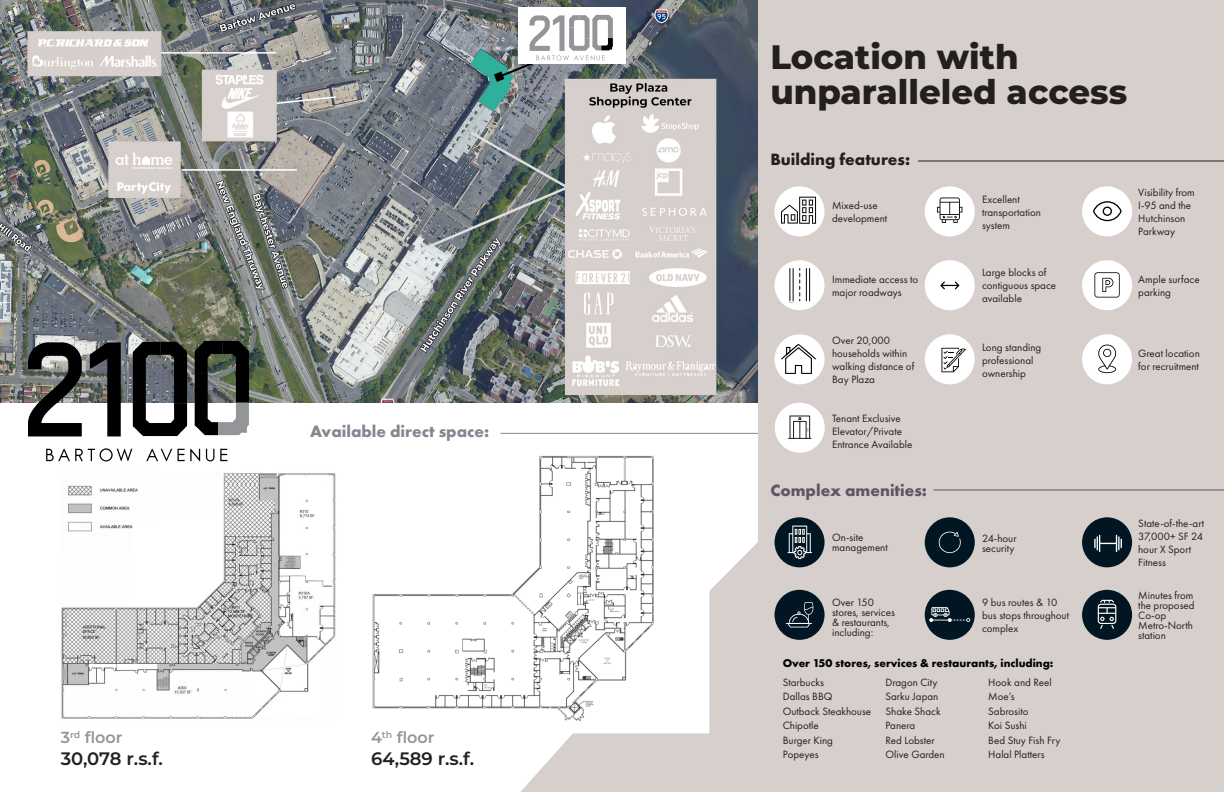
<style>
.page{position:relative;width:1224px;height:792px;background:#fff}
.page>*{position:absolute;margin:0;border:0;box-sizing:border-box;transform-origin:0 0}
.t1{font:800 33.9px/35px "Montserrat";color:#231f20}
.t2{font:600 18px "Montserrat";color:#231f20}
.t3{font:700 17px "Futura PT";color:#8a8391}
.t4{font:700 17px "Futura PT";color:#231f20}
.t5{font:700 17px "Futura PT";color:#5e5667}
.t6{font:600 16px "Montserrat";color:#939598}
.t7{font:700 11.7px "Futura PT";color:#000}
.t8{font:11px/13px "Futura PT";color:#231f20}
</style>
<div class="page">
<div style="left:500px;top:0;width:724px;height:792px;background:#d6cfcb"></div>
<svg style="left:28px;top:403px;width:730px;height:389px"></svg>
<img style="left:61px;top:471px;width:275px;height:250px">
<img style="left:61px;top:471px;width:99px;height:81px">
<img style="left:371px;top:450px;width:283px;height:276px">
<div style="left:775px;top:186px;width:50px;height:50px;background:#fff;border-radius:50%"></div>
<div style="left:775px;top:334px;width:50px;height:50px;background:#fff;border-radius:50%"></div>
<div style="left:775px;top:260px;width:50px;height:50px;background:#fff;border-radius:50%"></div>
<div style="left:1082px;top:186px;width:50px;height:50px;background:#fff;border-radius:50%"></div>
<div style="left:1082px;top:334px;width:50px;height:50px;background:#fff;border-radius:50%"></div>
<div style="left:1082px;top:260px;width:50px;height:50px;background:#fff;border-radius:50%"></div>
<div style="left:925px;top:186px;width:50px;height:50px;background:#fff;border-radius:50%"></div>
<div style="left:925px;top:334px;width:50px;height:50px;background:#fff;border-radius:50%"></div>
<div style="left:925px;top:260px;width:50px;height:50px;background:#fff;border-radius:50%"></div>
<div style="left:775px;top:517px;width:50px;height:50px;background:#011622;border-radius:50%"></div>
<div style="left:925px;top:517px;width:50px;height:50px;background:#011622;border-radius:50%"></div>
<div style="left:925px;top:590px;width:50px;height:50px;background:#011622;border-radius:50%"></div>
<div style="left:1082px;top:517px;width:50px;height:50px;background:#011622;border-radius:50%"></div>
<div style="left:1082px;top:590px;width:50px;height:50px;background:#011622;border-radius:50%"></div>
<hr style="left:918px;top:161px;width:306px;height:1px;background:#231f20">
<hr style="left:934px;top:489px;width:290px;height:1px;background:#5e5667">
<hr style="left:500px;top:433px;width:258px;height:1px;background:#8a8391">
<div style="left:775px;top:590px;width:50px;height:50px;background:#011622;border-radius:50%"></div>
<svg style="left:786px;top:602px;width:27px;height:25px"></svg>
<svg style="left:1098px;top:600px;width:18px;height:29px"></svg>
<img style="left:0;top:0;width:758px;height:403px">
<svg style="left:28px;top:342px;width:54px;height:94px;background:#595a58"></svg>
<svg style="left:90px;top:342px;width:31px;height:94px"></svg>
<svg style="left:133px;top:342px;width:54px;height:94px;background:#404244"></svg>
<svg style="left:195px;top:341px;width:54px;height:94px;background:#4e514d"></svg>
<svg style="left:46px;top:448px;width:86px;height:13px"></svg>
<svg style="left:146px;top:449px;width:26px;height:12px"></svg>
<svg style="left:178px;top:449px;width:22px;height:12px"></svg>
<svg style="left:206px;top:449px;width:8px;height:12px"></svg>
<svg style="left:220px;top:449px;width:7px;height:12px"></svg>
<svg style="left:781px;top:197px;width:35px;height:27px"></svg>
<svg style="left:937px;top:198px;width:25px;height:25px"></svg>
<hr style="left:809px;top:268px;width:1px;height:33px;background:#000">
<hr style="left:806px;top:268px;width:1px;height:33px;background:#000">
<svg style="left:789px;top:268px;width:11px;height:35px"></svg>
<svg style="left:1094px;top:272px;width:26px;height:26px"></svg>
<svg style="left:781px;top:344px;width:35px;height:30px"></svg>
<svg style="left:1098px;top:345px;width:19px;height:28px"></svg>
<svg style="left:939px;top:532px;width:22px;height:21px"></svg>
<svg style="left:1094px;top:535px;width:28px;height:17px"></svg>
<svg style="left:929px;top:607px;width:41px;height:15px"></svg>
<svg style="left:940px;top:281px;width:20px;height:9px"></svg>
<svg style="left:941px;top:348px;width:25px;height:24px"></svg>
<svg style="left:788px;top:526px;width:24px;height:33px"></svg>
<svg style="left:1093px;top:201px;width:29px;height:20px"></svg>
<div style="left:518px;top:8px;width:108px;height:56px;background:#fff"></div>
<svg style="left:470px;top:15px;width:143px;height:97px"></svg>
<div style="left:775px;top:403px;width:50px;height:50px;background:#fff;border-radius:50%"></div>
<svg style="left:788px;top:416px;width:23px;height:23px"></svg>
<p class="t6" style="left:61px;top:726px;width:63px">3<sup>rd</sup> floor</p>
<p class="t2" style="left:61px;top:746px;width:104px">30,078 r.s.f.</p>
<p class="t3" style="left:310px;top:420px;width:181px">Available direct space:</p>
<p class="t6" style="left:371px;top:726px;width:65px">4<sup>th</sup> floor</p>
<p class="t2" style="left:371px;top:746px;width:105px">64,589 r.s.f.</p>
<p class="t1" style="left:770px;top:37px;width:358px">Location with unparalleled access</p>
<p class="t4" style="left:770px;top:149px;width:141px">Building features:</p>
<p class="t8" style="left:832px;top:199px;width:57px">Mixed-use development</p>
<p class="t8" style="left:832px;top:273px;width:88px">Immediate access to major roadways</p>
<p class="t8" style="left:832px;top:334px;width:84px">Over 20,000 households within walking distance of<br>Bay Plaza</p>
<p class="t8" style="left:832px;top:411px;width:82px">Tenant Exclusive<br>Elevator/Private<br>Entrance Available</p>
<p class="t8" style="left:982px;top:192px;width:60px">Excellent transportation system</p>
<p class="t8" style="left:1138px;top:186px;width:58px">Visibility from<br>I-95 and the<br>Hutchinson<br>Parkway</p>
<p class="t8" style="left:982px;top:266px;width:76px">Large blocks of contiguous space available</p>
<p class="t8" style="left:1138px;top:273px;width:63px">Ample surface parking</p>
<p class="t8" style="left:982px;top:340px;width:61px">Long standing professional ownership</p>
<p class="t8" style="left:1138px;top:347px;width:63px">Great location for recruitment</p>
<p class="t5" style="left:770px;top:479px;width:158px">Complex amenities:</p>
<p class="t8" style="left:832px;top:532px;width:57px;line-height:10px">On-site management</p>
<p class="t8" style="left:982px;top:533px;width:36px;line-height:10px">24-hour security</p>
<p class="t8" style="left:1138px;top:517px;width:67px">State-of-the-art<br>37,000+ SF 24 hour X Sport<br>Fitness</p>
<p class="t8" style="left:832px;top:597px;width:64px;line-height:10px">Over 150 stores, services &amp; restaurants, including:</p>
<p class="t8" style="left:982px;top:596px;width:88px">9 bus routes &amp; 10 bus stops throughout complex</p>
<p class="t8" style="left:1138px;top:590px;width:58px;line-height:10px">Minutes from the proposed<br>Co-op<br>Metro-North station</p>
<p class="t7" style="left:783px;top:656px;width:272px">Over 150 stores, services &amp; restaurants, including:</p>
<p class="t8" style="left:783px;top:676px;width:43px">Starbucks</p>
<p class="t8" style="left:783px;top:690px;width:51px">Dallas BBQ</p>
<p class="t8" style="left:783px;top:705px;width:90px">Outback Steakhouse</p>
<p class="t8" style="left:783px;top:719px;width:38px">Chipotle</p>
<p class="t8" style="left:783px;top:734px;width:52px">Burger King</p>
<p class="t8" style="left:783px;top:748px;width:38px">Popeyes</p>
<p class="t8" style="left:886px;top:676px;width:54px">Dragon City</p>
<p class="t8" style="left:886px;top:690px;width:54px">Sarku Japan</p>
<p class="t8" style="left:886px;top:705px;width:57px">Shake Shack</p>
<p class="t8" style="left:886px;top:719px;width:31px">Panera</p>
<p class="t8" style="left:886px;top:734px;width:51px">Red Lobster</p>
<p class="t8" style="left:886px;top:748px;width:61px">Olive Garden</p>
<p class="t8" style="left:988px;top:676px;width:65px">Hook and Reel</p>
<p class="t8" style="left:988px;top:690px;width:28px">Moe’s</p>
<p class="t8" style="left:988px;top:705px;width:42px">Sabrosito</p>
<p class="t8" style="left:988px;top:719px;width:40px">Koi Sushi</p>
<p class="t8" style="left:988px;top:734px;width:74px">Bed Stuy Fish Fry</p>
<p class="t8" style="left:988px;top:748px;width:58px">Halal Platters</p>
</div>
